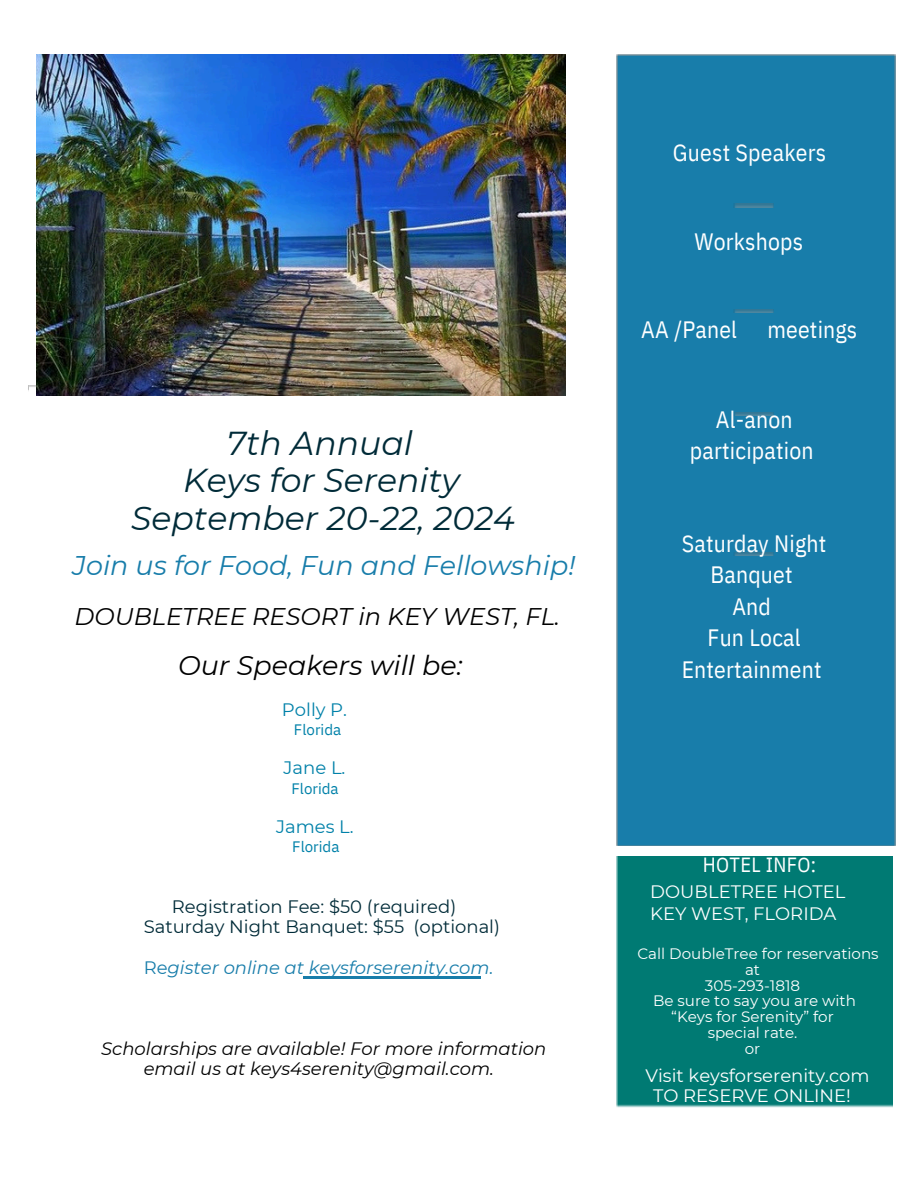
<style>
.page{position:relative;width:918px;height:1188px;background:#fff}
.page>*{position:absolute;margin:0;border:0;box-sizing:border-box;transform-origin:0 0}
.t1{font:italic 33.15px/37.2px "Montserrat";color:#002b38;text-align:center}
.t2{font:italic 27px "Montserrat";color:#187daa}
.t3{font:italic 27px "Montserrat";color:#000}
.t4{font:italic 24.15px "Montserrat";color:#000}
.t5{font:23.7px/31.5px "IBM Plex Sans Cond";letter-spacing:.01em;color:#fff;text-align:center}
.t6{font:20.4px "IBM Plex Sans Cond";letter-spacing:.015em;color:#fff}
.t7{font:italic 18px/20.2px "Montserrat";color:#000;text-align:center}
.t8{font:18px/21.3px "Montserrat";color:#fff}
.t9{font:18px/20.2px "Montserrat";color:#002b38}
.t10{font:italic 18px "Montserrat";color:#187daa}
.t11{font:18px "Montserrat";color:#0081a9}
.t12{font:15.15px/15.8px "Montserrat";color:#fff}
.t13{font:15.15px "IBM Plex Sans";color:#0081a9}
.s1{font-style:normal}
</style>
<div class="page">
<hr style="left:304px;top:976px;width:177px;height:2px;background:#187daa">
<img style="left:37px;top:54px;width:528px;height:342px">
<div style="left:616px;top:54px;width:276px;height:790px;background:#187daa"></div>
<div style="left:616px;top:856px;width:276px;height:252px;background:#007a73"></div>
<h6 class="t1" style="left:131px;top:425px;width:385px">7th Annual<br>Keys for Serenity<br>September 20-22, 2024</h6>
<h6 class="t2" style="left:73px;top:548px;width:504px">Join us for Food, Fun and Fellowship!</h6>
<p class="t4" style="left:75px;top:602px;width:487px">DOUBLETREE RESORT in KEY WEST, FL.</p>
<p class="t3" style="left:178px;top:649px;width:286px">Our Speakers will be:</p>
<h6 class="t11" style="left:282px;top:698px;width:67px">Polly P.</h6>
<p class="t13" style="left:294px;top:720px;width:49px">Florida</p>
<h6 class="t11" style="left:284px;top:757px;width:63px">Jane L.</h6>
<h3 class="t13" style="left:291px;top:778px;width:49px">Florida</h3>
<h6 class="t11" style="left:276px;top:815px;width:79px">James L.</h6>
<p class="t13" style="left:292px;top:837px;width:49px">Florida</p>
<p class="t9" style="left:144px;top:896px;width:358px;text-indent:28px">Registration Fee: $50 (required)<br>Saturday Night Banquet: $55 (optional)</p>
<h3 class="t10" style="left:144px;top:956px;width:351px"><span class="s1">Re</span>gister online at keysforserenity.com.</h3>
<h3 class="t7" style="left:101px;top:1038px;width:447px">Scholarships are available! For more information email us at keys4serenity@gmail.com.</h3>
<h4 class="t5" style="left:673px;top:136px;width:155px">Guest Speakers</h4>
<p class="t5" style="left:694px;top:225px;width:110px">Workshops</p>
<p class="t5" style="left:641px;top:313px;width:97px">AA /Panel</p>
<h5 class="t5" style="left:768px;top:313px;width:91px">meetings</h5>
<p class="t5" style="left:690px;top:403px;width:125px">Al-anon participation</p>
<p class="t5" style="left:682px;top:527px;width:146px">Saturday Night<br>Banquet<br>And<br>Fun Local<br>Entertainment</p>
<p class="t6" style="left:703px;top:851px;width:115px">HOTEL INFO:</p>
<h3 class="t8" style="left:650px;top:881px;width:197px">DOUBLETREE HOTEL<br>KEY WEST, FLORIDA</h3>
<p class="t12" style="left:745px;top:946px;width:135px;text-indent:-108px">Call DoubleTree for reservations at</p>
<p class="t12" style="left:705px;top:977px;width:97px">305-293-1818</p>
<p class="t12" style="left:653px;top:993px;width:204px;text-align:center">Be sure to say you are with “Keys for Serenity” for</p>
<p class="t12" style="left:708px;top:1025px;width:91px">special rate.</p>
<p class="t12" style="left:745px;top:1040px;width:17px">or</p>
<h3 class="t8" style="left:653px;top:1066px;width:218px;line-height:20.2px;text-indent:-8px">Visit keysforserenity.com<br>TO RESERVE ONLINE!</h3>
</div>
